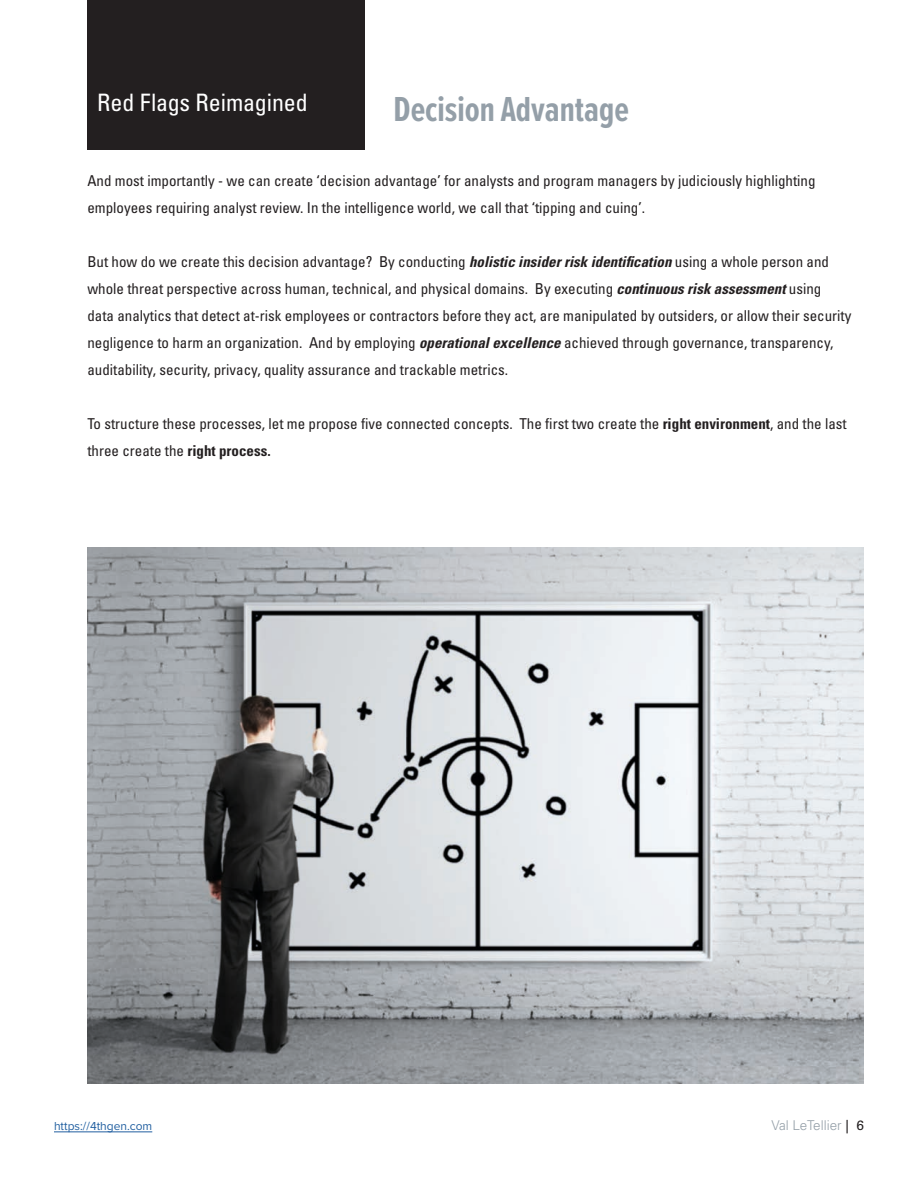
<style>
.page{position:relative;width:918px;height:1188px;background:#fff}
.page>*{position:absolute;margin:0;border:0;box-sizing:border-box;transform-origin:0 0}
.t1{font:700 36px "Proxima Nova Ex Cn";color:#949fa8}
.t2{font:condensed 24px "Univers LT Std";letter-spacing:-.005em;color:#fff}
.t3{font:condensed 15px/27px "Univers LT Std";color:#231f20}
.t4{font:300 13.5px "Univers LT Std";color:#949fa8}
.t5{font:12px "Proxima Nova";color:#215fa0}
.s1{font-weight:700;font-style:italic}
.s2{font-weight:700}
.s3{font-weight:400;color:#231f20}
</style>
<div class="page">
<hr style="left:54px;top:1132px;width:98px;height:1px;background:#215fa0">
<div style="left:87px;top:0;width:277px;height:149px;background:#231f20"></div>
<img style="left:87px;top:548px;width:777px;height:536px">
<p class="t2" style="left:97px;top:88px;width:212px">Red Flags Reimagined</p>
<p class="t1" style="left:394px;top:83px;width:237px">Decision Advantage</p>
<p class="t3" style="left:87px;top:167px;width:730px">And most importantly - we can create ‘decision advantage’ for analysts and program managers by judiciously highlighting employees requiring analyst review. In the intelligence world, we call that ‘tipping and cuing’.</p>
<p class="t3" style="left:87px;top:248px;width:765px">But how do we create this decision advantage? By conducting <span class="s1">holistic insider risk identification</span> using a whole person and whole threat perspective across human, technical, and physical domains. By executing <span class="s1">continuous risk assessment</span> using data analytics that detect at-risk employees or contractors before they act, are manipulated by outsiders, or allow their security negligence to harm an organization. And by employing <span class="s1">operational excellence</span> achieved through governance, transparency, auditability, security, privacy, quality assurance and trackable metrics.</p>
<p class="t3" style="left:87px;top:410px;width:761px">To structure these processes, let me propose five connected concepts. The first two create the <span class="s2">right environment</span>, and the last three create the <span class="s2">right process.</span></p>
<p class="t5" style="left:54px;top:1117px;width:100px">https://4thgen.com</p>
<p class="t4" style="left:772px;top:1117px;width:94px">Val LeTellier <span class="s3">| 6</span></p>
</div>
